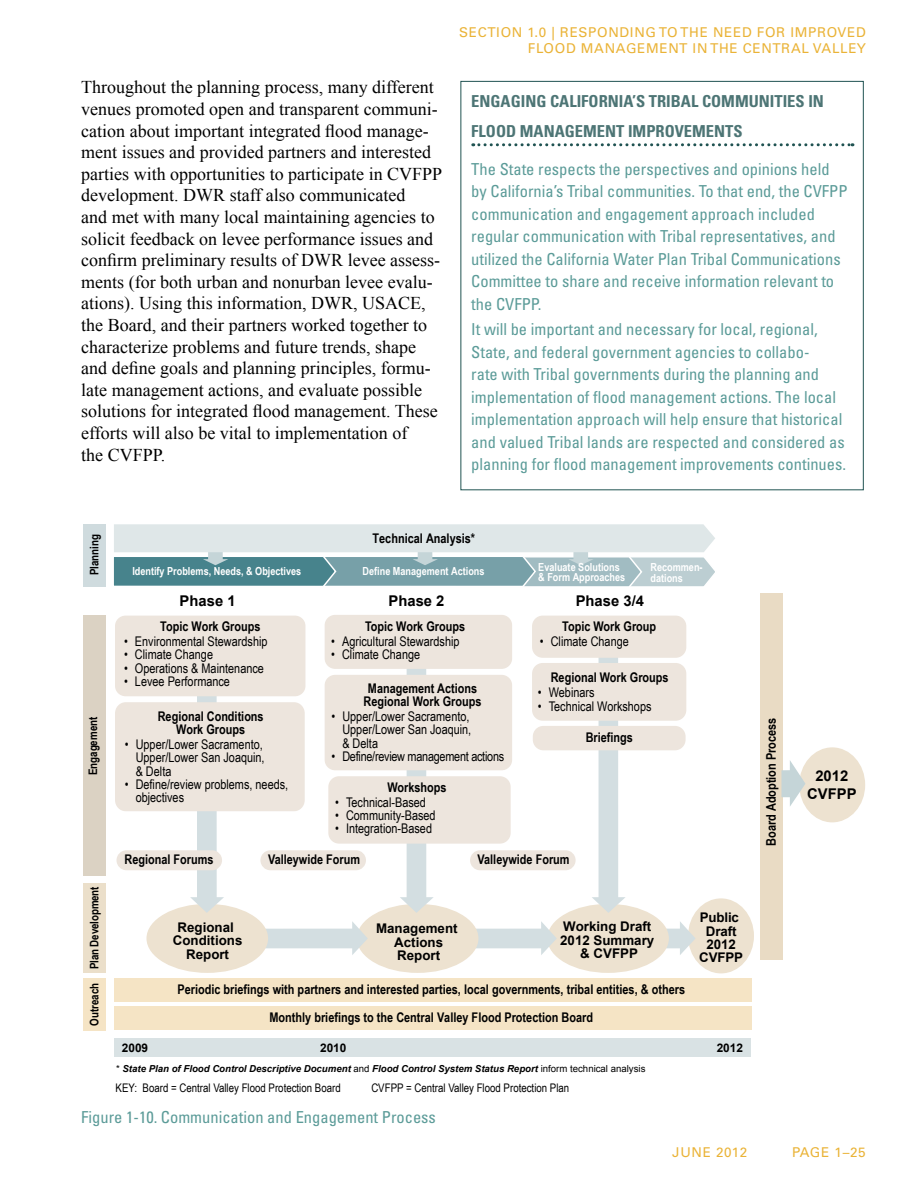
<style>
.page{position:relative;width:918px;height:1188px;background:#fff}
.page>*{position:absolute;margin:0;border:0;box-sizing:border-box;transform-origin:0 0}
.t1{font:18px/21.6px "Times New Roman";color:#000}
.t2{font:condensed 16.5px/22.5px "Univers";color:#5b9b98}
.t3{font:700 condensed 16.5px/30px "Univers";color:#4d7575}
.t4{font:700 14.85px/17.7px "Arial";color:#000;text-align:center}
.t5{font:13.5px "Univers";letter-spacing:.05em;color:#eab337}
.t6{font:700 13.35px/13.4px "Arial Narrow";color:#000;text-align:center}
.t7{font:13.35px/13.4px "Arial Narrow";color:#000}
.t8{font:700 13.35px/13.4px "Arial";color:#000;text-align:center}
.t9{font:13.35px "Arial Narrow";letter-spacing:-.02em;color:#000}
.t10{font:11.85px "Arial Narrow";color:#000}
.t11{font:700 11.85px "Arial Narrow";color:#000}
.t12{font:700 11.85px "Arial";color:#000}
.t13{font:700 11.1px/11.1px "Arial Narrow";color:#fff}
.t14{font:italic 700 9.6px "Arial";color:#000}
.s1{font-weight:400;font-style:normal}
</style>
<div class="page">
<div style="left:688px;top:898px;width:66px;height:75px;background:#ede2d0;border-radius:50%"></div>
<svg style="left:666px;top:921px;width:29px;height:34px"></svg>
<div style="left:799px;top:747px;width:66px;height:75px;background:#ede2d0;border-radius:50%"></div>
<div style="left:760px;top:593px;width:23px;height:366px;background:#e9dbc4"></div>
<div style="left:114px;top:978px;width:638px;height:24px;background:#f5e4c5"></div>
<div style="left:114px;top:1038px;width:637px;height:19px;background:#d9e2e4"></div>
<div style="left:83px;top:978px;width:23px;height:52px;background:#f5e4c5"></div>
<div style="left:83px;top:883px;width:23px;height:89px;background:#ebdfca"></div>
<div style="left:83px;top:616px;width:23px;height:260px;background:#dbd2c3"></div>
<div style="left:83px;top:524px;width:23px;height:62px;background:#cfdbde"></div>
<div style="left:114px;top:1006px;width:638px;height:24px;background:#f5e4c5"></div>
<svg style="left:781px;top:760px;width:24px;height:46px"></svg>
<svg style="left:113px;top:524px;width:602px;height:63px;background:#b3cace"></svg>
<div style="left:547px;top:904px;width:122px;height:69px;background:#ede2d0;border-radius:50%"></div>
<div style="left:470px;top:850px;width:106px;height:20px;background:#ede5dd;border-radius:10px"></div>
<svg style="left:470px;top:921px;width:87px;height:34px"></svg>
<div style="left:357px;top:904px;width:121px;height:69px;background:#ede2d0;border-radius:50%"></div>
<svg style="left:400px;top:669px;width:34px;height:244px"></svg>
<svg style="left:592px;top:658px;width:34px;height:255px"></svg>
<div style="left:328px;top:776px;width:183px;height:68px;background:#ede5dd;border-radius:11px"></div>
<div style="left:325px;top:675px;width:187px;height:95px;background:#ede5dd;border-radius:10px"></div>
<div style="left:325px;top:615px;width:187px;height:54px;background:#ede5dd;border-radius:11px"></div>
<div style="left:260px;top:850px;width:106px;height:20px;background:#ede5dd;border-radius:10px"></div>
<svg style="left:260px;top:921px;width:108px;height:34px"></svg>
<div style="left:146px;top:904px;width:122px;height:69px;background:#ede2d0;border-radius:50%"></div>
<svg style="left:190px;top:696px;width:34px;height:217px"></svg>
<div style="left:115px;top:702px;width:190px;height:109px;background:#ede5dd;border-radius:11px"></div>
<div style="left:117px;top:850px;width:105px;height:20px;background:#ede5dd;border-radius:10px"></div>
<div style="left:115px;top:616px;width:190px;height:80px;background:#ede5dd;border-radius:10px"></div>
<div style="left:533px;top:726px;width:153px;height:24px;background:#ede5dd;border-radius:11px"></div>
<div style="left:532px;top:663px;width:154px;height:58px;background:#ede5dd;border-radius:11px"></div>
<div style="left:532px;top:616px;width:154px;height:42px;background:#ede5dd;border-radius:11px"></div>
<svg style="left:473px;top:143px;width:380px;height:3px"></svg>
<p class="t1" style="left:81px;top:76px;width:363px">Throughout the planning process, many different venues promoted open and transparent communi&shy;cation about important integrated flood manage&shy;ment issues and provided partners and interested parties with opportunities to participate in CVFPP development. DWR staff also communicated<br>and met with many local maintaining agencies to solicit feedback on levee performance issues and confirm preliminary results of DWR levee assess&shy;ments (for both urban and nonurban levee evalu&shy;ations). Using this information, DWR, USACE, the Board, and their partners worked together to characterize problems and future trends, shape and define goals and planning principles, formu&shy;late management actions, and evaluate possible solutions for integrated flood management. These efforts will also be vital to implementation of<br>the CVFPP.</p>
<p class="t5" style="left:459px;top:24px;width:231px">SECTION 1.0 | RESPON DIN G TO THE</p>
<p class="t5" style="left:713px;top:24px;width:10px">NEE</p>
<p class="t5" style="left:742px;top:24px;width:64px">D FOR IMPR</p>
<p class="t5" style="left:827px;top:24px;width:40px">OVE D</p>
<p class="t5" style="left:528px;top:41px;width:121px">FLOOD MANAGEMENT</p>
<p class="t5" style="left:693px;top:41px;width:28px">IN THE</p>
<p class="t5" style="left:743px;top:41px;width:11px">CENTR</p>
<p class="t5" style="left:791px;top:41px;width:76px">AL VALLEY</p>
<p class="t3" style="left:471px;top:86px;width:354px">ENGAGING CALIFORNIA’S TRIBAL COMMUNITIES IN<br>FLOOD MANAGEMENT IMPROVEMENTS</p>
<p class="t2" style="left:471px;top:157px;width:378px">The State respects the perspectives and opinions held by California’s Tribal communities. To that end, the CVFPP communication and engagement approach included regular communication with Tribal representatives, and utilized the California Water Plan Tribal Communications Committee to share and receive information relevant to the CVFPP.</p>
<p class="t2" style="left:471px;top:318px;width:376px">It will be important and necessary for local, regional, State, and federal government agencies to collabo-<br>rate with Tribal governments during the planning and implementation of flood management actions. The local implementation approach will help ensure that historical and valued Tribal lands are respected and considered as planning for flood management improvements continues.</p>
<p class="t11" style="left:85px;top:575px;width:43px;rotate:-90deg">Planning</p>
<p class="t11" style="left:84px;top:775px;width:60px;rotate:-90deg">Engagement</p>
<p class="t11" style="left:85px;top:1026px;width:140px;rotate:-90deg">Outreach Plan Development</p>
<p class="t6" style="left:373px;top:531px;width:104px">Technical Analysis*</p>
<p class="t13" style="left:538px;top:561px;width:89px;line-height:10.4px">Evaluate Solutions &amp; Form Approaches</p>
<p class="t13" style="left:132px;top:565px;width:171px">Identify Problems, Needs, &amp; Objectives</p>
<p class="t13" style="left:363px;top:565px;width:123px">Define Management Actions</p>
<p class="t13" style="left:650px;top:561px;width:54px">Recommen&shy;dations</p>
<p class="t4" style="left:180px;top:593px;width:57px">Phase 1</p>
<p class="t6" style="left:160px;top:619px;width:102px">Topic Work Groups</p>
<p class="t7" style="left:124px;top:634px;width:145px">• Environmental Stewardship</p>
<p class="t7" style="left:124px;top:647px;width:90px">• Climate Change</p>
<p class="t7" style="left:124px;top:661px;width:141px">• Operations &amp; Maintenance</p>
<p class="t7" style="left:124px;top:674px;width:107px">• Levee Performance</p>
<p class="t6" style="left:158px;top:709px;width:107px">Regional Conditions<br>Work Groups</p>
<p class="t7" style="left:136px;top:737px;width:130px;text-indent:-11px">• Upper/Lower Sacramento,<br>Upper/Lower San Joaquin, &amp; Delta</p>
<p class="t7" style="left:136px;top:777px;width:154px;text-indent:-11px">• Define/review problems, needs, objectives</p>
<p class="t4" style="left:389px;top:593px;width:57px">Phase 2</p>
<p class="t4" style="left:576px;top:593px;width:70px">Phase 3/4</p>
<p class="t6" style="left:365px;top:619px;width:102px">Topic Work Groups</p>
<p class="t7" style="left:331px;top:634px;width:130px">• Agricultural Stewardship</p>
<p class="t7" style="left:331px;top:647px;width:90px">• Climate Change</p>
<p class="t6" style="left:364px;top:681px;width:119px">Management Actions<br>Regional Work Groups</p>
<p class="t7" style="left:342px;top:709px;width:130px;text-indent:-11px">• Upper/Lower Sacramento,<br>Upper/Lower San Joaquin, &amp; Delta</p>
<p class="t9" style="left:332px;top:746px;width:174px">• Define/review management actions</p>
<p class="t6" style="left:387px;top:780px;width:61px">Workshops</p>
<p class="t7" style="left:335px;top:795px;width:92px">• Technical-Based</p>
<p class="t7" style="left:335px;top:808px;width:102px">• Community-Based</p>
<p class="t7" style="left:335px;top:822px;width:98px">• Integration-Based</p>
<p class="t6" style="left:562px;top:619px;width:96px">Topic Work Group</p>
<p class="t7" style="left:540px;top:634px;width:90px">• Climate Change</p>
<p class="t6" style="left:551px;top:670px;width:119px">Regional Work Groups</p>
<p class="t7" style="left:538px;top:685px;width:58px">• Webinars</p>
<p class="t7" style="left:538px;top:699px;width:115px">• Technical Workshops</p>
<p class="t6" style="left:586px;top:730px;width:49px">Briefings</p>
<p class="t6" style="left:125px;top:852px;width:90px">Regional Forums</p>
<p class="t6" style="left:268px;top:852px;width:94px">Valleywide Forum</p>
<p class="t6" style="left:478px;top:852px;width:94px">Valleywide Forum</p>
<p class="t8" style="left:173px;top:921px;width:71px">Regional<br>Conditions<br>Report</p>
<p class="t8" style="left:376px;top:923px;width:83px">Management<br>Actions<br>Report</p>
<p class="t8" style="left:560px;top:920px;width:96px">Working Draft<br>2012 Summary &amp; CVFPP</p>
<p class="t6" style="left:177px;top:975px;width:509px;line-height:28.2px">Periodic briefings with partners and interested parties, local governments, tribal entities, &amp; others<br>Monthly briefings to the Central Valley Flood Protection Board</p>
<p class="t8" style="left:699px;top:911px;width:45px">Public<br>Draft<br>2012<br>CVFPP</p>
<p class="t12" style="left:122px;top:1040px;width:28px">2009</p>
<p class="t12" style="left:320px;top:1040px;width:28px">2010</p>
<p class="t12" style="left:717px;top:1040px;width:28px">2012</p>
<p class="t14" style="left:116px;top:1062px;width:531px"><span class="s1">*</span> State Plan of Flood Control Descriptive Document <span class="s1">and</span> Flood Control System Status Report <span class="s1">inform technical analysis</span></p>
<p class="t10" style="left:116px;top:1079px;width:227px">KEY: Board = Central Valley Flood Protection Board</p>
<p class="t10" style="left:371px;top:1079px;width:200px">CVFPP = Central Valley Flood Protection Plan</p>
<p class="t2" style="left:81px;top:1106px;width:356px">Figure 1-10. Communication and Engagement Process</p>
<p class="t6" style="left:764px;top:846px;width:130px;rotate:-90deg">Board Adoption Process</p>
<p class="t4" style="left:807px;top:767px;width:51px">2012<br>CVFPP</p>
<p class="t5" style="left:672px;top:1144px;width:76px">JUNE 2012</p>
<p class="t5" style="left:792px;top:1144px;width:75px">PAGE 1–25</p>
</div>
